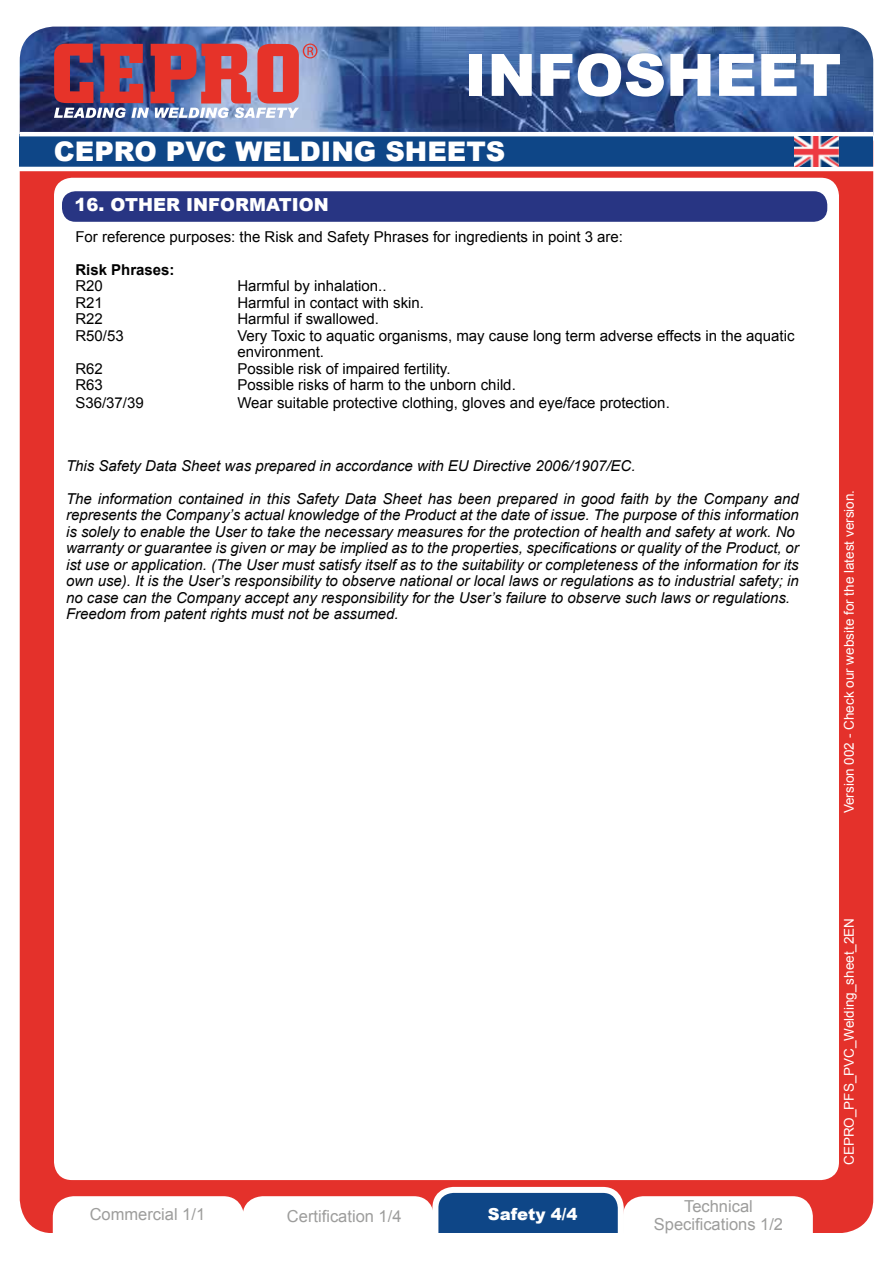
<style>
.page{position:relative;width:893px;height:1263px;background:#fff}
.page>*{position:absolute;margin:0;border:0;box-sizing:border-box;transform-origin:0 0}
.t1{font:900 58.5px "Arial";color:#fff}
.t2{font:900 27px "Arial";color:#fff}
.t3{font:900 18px "Arial";color:#fff}
.t4{font:16.5px/18px "Arial";color:#9d9d9c;text-align:center}
.t5{font:900 16.5px "Arial";color:#fff}
.t6{font:italic 15px/16.5px "Arial";color:#000}
.t7{font:15px/16.5px "Arial";color:#000}
.t8{font:700 15px "Arial";color:#000}
.t9{font:13.5px "Arial";color:#fff}
</style>
<div class="page">
<div style="left:20px;top:108px;width:853px;height:1125px;background:#e4312b;border-radius:34px"></div>
<img style="left:20px;top:27px;width:853px;height:105px">
<div style="left:20px;top:134px;width:853px;height:35px;background:#0e4687"></div>
<svg style="left:54px;top:44px;width:263px;height:74px;background:#af6172"></svg>
<div style="left:54px;top:178px;width:785px;height:1002px;background:#fff;border-radius:18px"></div>
<hr style="left:20px;top:132px;width:853px;height:4px;background:#fff">
<hr style="left:17px;top:167px;width:860px;height:4px;background:#fff">
<div style="left:62px;top:191px;width:765px;height:31px;background:#283583;border-radius:14px"></div>
<div style="left:53px;top:1196px;width:379px;height:37px;background:#fff"></div>
<div style="left:435px;top:1190px;width:186px;height:64px;background:#0e4687;border-radius:18px"></div>
<div style="left:432px;top:1187px;width:192px;height:70px;border:6px solid #fff;border-radius:18px"></div>
<div style="left:623px;top:1196px;width:190px;height:37px;background:#fff"></div>
<div style="left:9px;top:1233px;width:883px;height:30px;background:#fff"></div>
<img style="left:794px;top:136px;width:44px;height:31px">
<h1 class="t1" style="left:465px;top:33px;width:387px">DATASHEET</h1>
<h1 class="t1" style="left:465px;top:33px;width:378px">INFOSHEET</h1>
<h2 class="t2" style="left:54px;top:132px;width:453px">CEPRO PVC WELDING SHEETS</h2>
<p class="t3" style="left:75px;top:191px;width:256px">16. OTHER INFORMATION</p>
<p class="t7" style="left:75px;top:228px;width:549px">For reference purposes: the Risk and Safety Phrases for ingredients in point 3 are:</p>
<p class="t8" style="left:75px;top:260px;width:101px">Risk Phrases:</p>
<p class="t7" style="left:75px;top:278px;width:29px">R20</p>
<p class="t7" style="left:237px;top:278px;width:151px">Harmful by inhalation..</p>
<p class="t7" style="left:75px;top:294px;width:29px">R21</p>
<p class="t7" style="left:237px;top:294px;width:188px">Harmful in contact with skin.</p>
<p class="t7" style="left:75px;top:311px;width:29px">R22</p>
<p class="t7" style="left:237px;top:311px;width:143px">Harmful if swallowed.</p>
<p class="t7" style="left:75px;top:327px;width:50px">R50/53</p>
<p class="t7" style="left:237px;top:327px;width:559px">Very Toxic to aquatic organisms, may cause long term adverse effects in the aquatic environment.</p>
<p class="t7" style="left:75px;top:360px;width:29px">R62</p>
<p class="t7" style="left:237px;top:360px;width:215px">Possible risk of impaired fertility.</p>
<p class="t7" style="left:75px;top:377px;width:29px">R63</p>
<p class="t7" style="left:237px;top:377px;width:280px">Possible risks of harm to the unborn child.</p>
<p class="t7" style="left:75px;top:395px;width:70px">S36/37/39</p>
<p class="t7" style="left:237px;top:395px;width:434px">Wear suitable protective clothing, gloves and eye/face protection.</p>
<p class="t6" style="left:66px;top:457px;width:571px">This Safety Data Sheet was prepared in accordance with EU Directive 2006/1907/EC.</p>
<p class="t6" style="left:66px;top:490px;width:734px">The information contained in this Safety Data Sheet has been prepared in good faith by the Company and represents the Company’s actual knowledge of the Product at the date of issue. The purpose of this information is solely to enable the User to take the necessary measures for the protection of health and safety at work. No warranty or guarantee is given or may be implied as to the properties, specifications or quality of the Product, or ist use or application. (The User must satisfy itself as to the suitability or completeness of the information for its own use). It is the User’s responsibility to observe national or local laws or regulations as to industrial safety; in no case can the Company accept any responsibility for the User’s failure to observe such laws or regulations.<br>Freedom from patent rights must not be assumed.</p>
<p class="t4" style="left:90px;top:1205px;width:117px">Commercial 1/1</p>
<p class="t4" style="left:287px;top:1208px;width:116px">Certification 1/4</p>
<p class="t5" style="left:488px;top:1202px;width:91px">Safety 4/4</p>
<p class="t4" style="left:654px;top:1197px;width:131px">Technical<br>Specifications 1/2</p>
<p class="t9" style="left:840px;top:813px;width:325px;rotate:-90deg">Version 002 - Check our website for the latest version.</p>
<p class="t9" style="left:840px;top:1165px;width:249px;rotate:-90deg">CEPRO_PFS_PVC_Welding_sheet_2EN</p>
</div>
